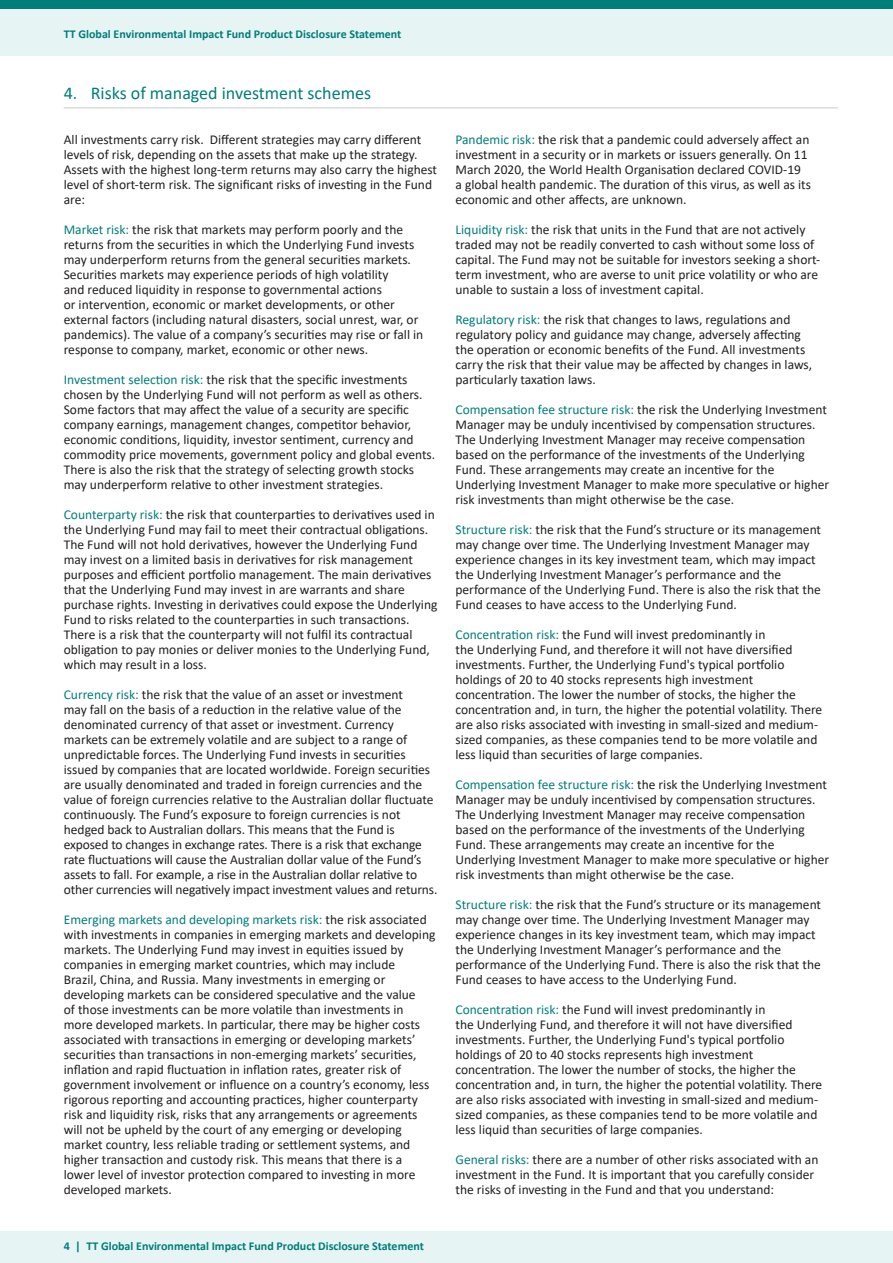
<style>
.page{position:relative;width:893px;height:1263px;background:#fff}
.page>*{position:absolute;margin:0;border:0;box-sizing:border-box;transform-origin:0 0}
.Artisan_heading_PDS{font:18px "Calibri";color:#007e7a}
.t1{font:13.5px/15px "Calibri";color:#231f20}
.t2{font:700 12px "Calibri";color:#007e7a}
.s1{color:#007e7a}
</style>
<div class="page">
<div style="left:0;top:0;width:893px;height:55px;background:#e6f4f4"></div>
<div style="left:0;top:0;width:893px;height:9px;background:#007e7a"></div>
<div style="left:0;top:1231px;width:893px;height:32px;background:#e6f4f4"></div>
<hr style="left:64px;top:108px;width:774px;height:1px;background:#c9cacc">
<p class="t2" style="left:64px;top:26px;width:339px">TT Global Environmental Impact Fund Product Disclosure Statement</p>
<p class="Artisan_heading_PDS" style="left:64px;top:81px;width:309px">4. Risks of managed investment schemes</p>
<p class="t1" style="left:64px;top:132px;width:375px">All investments carry risk. Different strategies may carry different levels of risk, depending on the assets that make up the strategy.<br>Assets with the highest long-term returns may also carry the highest level of short-term risk. The significant risks of investing in the Fund are:</p>
<p class="t1" style="left:64px;top:222px;width:361px"><span class="s1">Market risk:</span> the risk that markets may perform poorly and the returns from the securities in which the Underlying Fund invests may underperform returns from the general securities markets.<br>Securities markets may experience periods of high volatility<br>and reduced liquidity in response to governmental actions<br>or intervention, economic or market developments, or other external factors (including natural disasters, social unrest, war, or pandemics). The value of a company’s securities may rise or fall in response to company, market, economic or other news.</p>
<p class="t1" style="left:64px;top:372px;width:373px"><span class="s1">Investment selection risk:</span> the risk that the specific investments chosen by the Underlying Fund will not perform as well as others.<br>Some factors that may affect the value of a security are specific company earnings, management changes, competitor behavior, economic conditions, liquidity, investor sentiment, currency and commodity price movements, government policy and global events.<br>There is also the risk that the strategy of selecting growth stocks may underperform relative to other investment strategies.</p>
<p class="t1" style="left:64px;top:507px;width:375px"><span class="s1">Counterparty risk:</span> the risk that counterparties to derivatives used in the Underlying Fund may fail to meet their contractual obligations.<br>The Fund will not hold derivatives, however the Underlying Fund may invest on a limited basis in derivatives for risk management purposes and efficient portfolio management. The main derivatives that the Underlying Fund may invest in are warrants and share purchase rights. Investing in derivatives could expose the Underlying Fund to risks related to the counterparties in such transactions.<br>There is a risk that the counterparty will not fulfil its contractual obligation to pay monies or deliver monies to the Underlying Fund, which may result in a loss.</p>
<p class="t1" style="left:64px;top:687px;width:341px"><span class="s1">Currency risk:</span> the risk that the value of an asset or investment</p>
<p class="t1" style="left:64px;top:702px;width:371px">may fall on the basis of a reduction in the relative value of the denominated currency of that asset or investment. Currency markets can be extremely volatile and are subject to a range of unpredictable forces. The Underlying Fund invests in securities issued by companies that are located worldwide. Foreign securities are usually denominated and traded in foreign currencies and the value of foreign currencies relative to the Australian dollar fluctuate continuously. The Fund’s exposure to foreign currencies is not</p>
<p class="t1" style="left:64px;top:822px;width:375px">hedged back to Australian dollars. This means that the Fund is exposed to changes in exchange rates. There is a risk that exchange rate fluctuations will cause the Australian dollar value of the Fund’s assets to fall. For example, a rise in the Australian dollar relative to other currencies will negatively impact investment values and returns.</p>
<p class="t1" style="left:64px;top:912px;width:373px"><span class="s1">Emerging markets and developing markets risk:</span> the risk associated with investments in companies in emerging markets and developing markets. The Underlying Fund may invest in equities issued by companies in emerging market countries, which may include<br>Brazil, China, and Russia. Many investments in emerging or developing markets can be considered speculative and the value<br>of those investments can be more volatile than investments in more developed markets. In particular, there may be higher costs associated with transactions in emerging or developing markets’ securities than transactions in non-emerging markets’ securities, inflation and rapid fluctuation in inflation rates, greater risk of government involvement or influence on a country’s economy, less rigorous reporting and accounting practices, higher counterparty risk and liquidity risk, risks that any arrangements or agreements will not be upheld by the court of any emerging or developing market country, less reliable trading or settlement systems, and higher transaction and custody risk. This means that there is a lower level of investor protection compared to investing in more developed markets.</p>
<p class="t2" style="left:64px;top:1237px;width:362px">4 | TT Global Environmental Impact Fund Product Disclosure Statement</p>
<p class="t1" style="left:455px;top:132px;width:355px"><span class="s1">Pandemic risk:</span> the risk that a pandemic could adversely affect an investment in a security or in markets or issuers generally. On 11<br>March 2020, the World Health Organisation declared COVID-19</p>
<p class="t1" style="left:455px;top:177px;width:357px">a global health pandemic. The duration of this virus, as well as its economic and other affects, are unknown.</p>
<p class="t1" style="left:455px;top:222px;width:366px"><span class="s1">Liquidity risk:</span> the risk that units in the Fund that are not actively traded may not be readily converted to cash without some loss of capital. The Fund may not be suitable for investors seeking a short&shy;term investment, who are averse to unit price volatility or who are unable to sustain a loss of investment capital.</p>
<p class="t1" style="left:455px;top:312px;width:358px"><span class="s1">Regulatory risk:</span> the risk that changes to laws, regulations and regulatory policy and guidance may change, adversely affecting the operation or economic benefits of the Fund. All investments carry the risk that their value may be affected by changes in laws, particularly taxation laws.</p>
<p class="t1" style="left:455px;top:402px;width:375px"><span class="s1">Compensation fee structure risk:</span> the risk the Underlying Investment Manager may be unduly incentivised by compensation structures.<br>The Underlying Investment Manager may receive compensation based on the performance of the investments of the Underlying Fund. These arrangements may create an incentive for the Underlying Investment Manager to make more speculative or higher risk investments than might otherwise be the case.</p>
<p class="t1" style="left:455px;top:522px;width:367px"><span class="s1">Structure risk:</span> the risk that the Fund’s structure or its management may change over time. The Underlying Investment Manager may experience changes in its key investment team, which may impact the Underlying Investment Manager’s performance and the performance of the Underlying Fund. There is also the risk that the Fund ceases to have access to the Underlying Fund.</p>
<p class="t1" style="left:455px;top:627px;width:311px"><span class="s1">Concentration risk:</span> the Fund will invest predominantly in</p>
<p class="t1" style="left:455px;top:642px;width:368px">the Underlying Fund, and therefore it will not have diversified investments. Further, the Underlying Fund's typical portfolio holdings of 20 to 40 stocks represents high investment concentration. The lower the number of stocks, the higher the concentration and, in turn, the higher the potential volatility. There are also risks associated with investing in small-sized and medium&shy;sized companies, as these companies tend to be more volatile and less liquid than securities of large companies.</p>
<p class="t1" style="left:455px;top:777px;width:375px"><span class="s1">Compensation fee structure risk:</span> the risk the Underlying Investment Manager may be unduly incentivised by compensation structures.<br>The Underlying Investment Manager may receive compensation based on the performance of the investments of the Underlying Fund. These arrangements may create an incentive for the Underlying Investment Manager to make more speculative or higher risk investments than might otherwise be the case.</p>
<p class="t1" style="left:455px;top:897px;width:367px"><span class="s1">Structure risk:</span> the risk that the Fund’s structure or its management may change over time. The Underlying Investment Manager may experience changes in its key investment team, which may impact the Underlying Investment Manager’s performance and the performance of the Underlying Fund. There is also the risk that the Fund ceases to have access to the Underlying Fund.</p>
<p class="t1" style="left:455px;top:1002px;width:311px"><span class="s1">Concentration risk:</span> the Fund will invest predominantly in</p>
<p class="t1" style="left:455px;top:1017px;width:368px">the Underlying Fund, and therefore it will not have diversified investments. Further, the Underlying Fund's typical portfolio holdings of 20 to 40 stocks represents high investment concentration. The lower the number of stocks, the higher the concentration and, in turn, the higher the potential volatility. There are also risks associated with investing in small-sized and medium&shy;sized companies, as these companies tend to be more volatile and less liquid than securities of large companies.</p>
<p class="t1" style="left:455px;top:1152px;width:365px"><span class="s1">General risks:</span> there are a number of other risks associated with an investment in the Fund. It is important that you carefully consider the risks of investing in the Fund and that you understand:</p>
</div>
